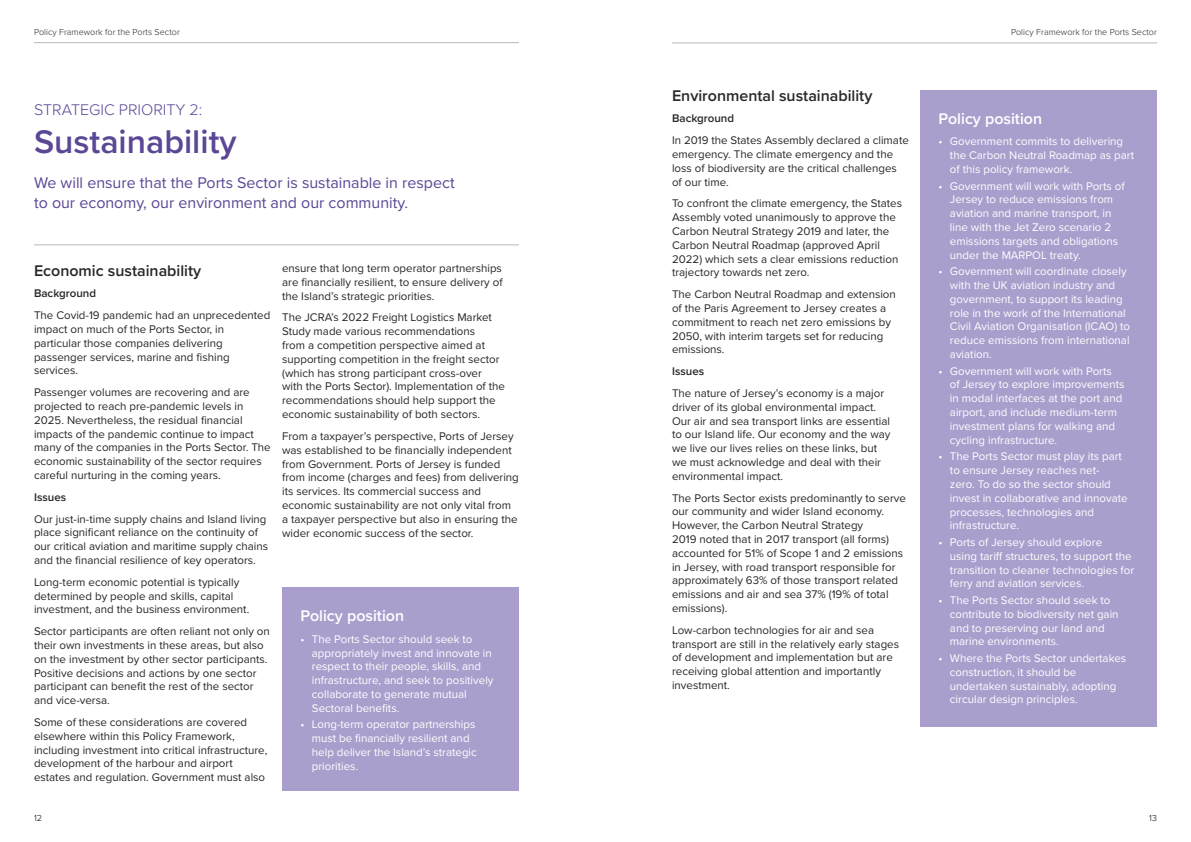
<style>
.page{position:relative;width:1191px;height:842px;background:#fff}
.page>*{position:absolute;margin:0;border:0;box-sizing:border-box;transform-origin:0 0}
.t1{font:600 34px "Proxima Nova";color:#5c4696}
.t2{font:16px/19.2px "Proxima Nova";color:#5c4696}
.t3{font:600 16px "Proxima Nova";color:#262727}
.t4{font:600 16px "Proxima Nova";color:#fff}
.t5{font:300 16px "Proxima Nova";color:#5c4696}
.t6{font:11.5px/13.8px "Proxima Nova";color:#262727}
.t7{font:11.5px/13.8px "Proxima Nova";color:#fff}
.t8{font:600 11.5px "Proxima Nova";color:#262727}
.t9{font:300 9px "Proxima Nova";color:#262727}
.t10{font:300 9px "Proxima Nova";color:#000}
</style>
<div class="page">
<hr style="left:34px;top:42px;width:485px;height:1px;background:#b5b9bc">
<hr style="left:672px;top:43px;width:485px;height:1px;background:#b5b9bc">
<hr style="left:34px;top:245px;width:485px;height:1px;background:#b5b9bc">
<div style="left:282px;top:587px;width:237px;height:204px;background:#aa9ecd"></div>
<div style="left:920px;top:90px;width:237px;height:636px;background:#aa9ecd"></div>
<p class="t9" style="left:34px;top:26px;width:147px">Policy Framework for the Ports Sector</p>
<h2 class="t5" style="left:34px;top:97px;width:170px">STRATEGIC PRIORITY 2:</h2>
<h1 class="t1" style="left:34px;top:116px;width:204px">Sustainability</h1>
<h2 class="t2" style="left:34px;top:173px;width:422px">We will ensure that the Ports Sector is sustainable in respect to our economy, our environment and our community.</h2>
<h2 class="t3" style="left:34px;top:258px;width:169px">Economic sustainability</h2>
<p class="t8" style="left:34px;top:285px;width:64px">Background</p>
<p class="t6" style="left:34px;top:308px;width:238px">The Covid-19 pandemic had an unprecedented impact on much of the Ports Sector, in particular those companies delivering passenger services, marine and fishing services.</p>
<p class="t6" style="left:34px;top:385px;width:238px">Passenger volumes are recovering and are projected to reach pre-pandemic levels in 2025. Nevertheless, the residual financial impacts of the pandemic continue to impact many of the companies in the Ports Sector. The economic sustainability of the sector requires careful nurturing in the coming years.</p>
<p class="t8" style="left:34px;top:488px;width:34px">Issues</p>
<p class="t6" style="left:34px;top:511px;width:236px">Our just-in-time supply chains and Island living place significant reliance on the continuity of our critical aviation and maritime supply chains and the financial resilience of key operators.</p>
<p class="t6" style="left:34px;top:575px;width:217px">Long-term economic potential is typically determined by people and skills, capital investment, and the business environment.</p>
<p class="t6" style="left:34px;top:624px;width:237px">Sector participants are often reliant not only on their own investments in these areas, but also on the investment by other sector participants.<br>Positive decisions and actions by one sector participant can benefit the rest of the sector and vice-versa.</p>
<p class="t6" style="left:34px;top:715px;width:235px">Some of these considerations are covered elsewhere within this Policy Framework, including investment into critical infrastructure, development of the harbour and airport estates and regulation. Government must also</p>
<p class="t6" style="left:282px;top:261px;width:222px;text-align:justify">ensure that long term operator partnerships are financially resilient, to ensure delivery of the Island’s strategic priorities.</p>
<p class="t6" style="left:282px;top:310px;width:224px">The JCRA’s 2022 Freight Logistics Market Study made various recommendations<br>from a competition perspective aimed at supporting competition in the freight sector (which has strong participant cross-over with the Ports Sector). Implementation of the recommendations should help support the economic sustainability of both sectors.</p>
<p class="t6" style="left:282px;top:429px;width:238px">From a taxpayer’s perspective, Ports of Jersey was established to be financially independent from Government. Ports of Jersey is funded from income (charges and fees) from delivering its services. Its commercial success and economic sustainability are not only vital from a taxpayer perspective but also in ensuring the wider economic success of the sector.</p>
<h2 class="t4" style="left:300px;top:604px;width:105px">Policy position</h2>
<p class="t7" style="left:312px;top:632px;width:183px;text-indent:-11px">• The Ports Sector should seek to appropriately invest and innovate in respect to their people, skills, and infrastructure, and seek to positively collaborate to generate mutual Sectoral benefits.</p>
<p class="t7" style="left:312px;top:717px;width:166px;text-indent:-11px">• Long-term operator partnerships must be financially resilient and help deliver the Island’s strategic priorities.</p>
<h2 class="t3" style="left:672px;top:83px;width:202px">Environmental sustainability</h2>
<p class="t8" style="left:672px;top:110px;width:64px">Background</p>
<p class="t6" style="left:672px;top:133px;width:238px">In 2019 the States Assembly declared a climate emergency. The climate emergency and the loss of biodiversity are the critical challenges of our time.</p>
<p class="t6" style="left:672px;top:196px;width:231px">To confront the climate emergency, the States Assembly voted unanimously to approve the Carbon Neutral Strategy 2019 and later, the Carbon Neutral Roadmap (approved April 2022) which sets a clear emissions reduction trajectory towards net zero.</p>
<p class="t6" style="left:672px;top:287px;width:225px">The Carbon Neutral Roadmap and extension of the Paris Agreement to Jersey creates a commitment to reach net zero emissions by 2050, with interim targets set for reducing emissions.</p>
<p class="t8" style="left:672px;top:363px;width:34px">Issues</p>
<p class="t6" style="left:672px;top:386px;width:220px">The nature of Jersey’s economy is a major driver of its global environmental impact.<br>Our air and sea transport links are essential to our Island life. Our economy and the way we live our lives relies on these links, but we must acknowledge and deal with their environmental impact.</p>
<p class="t6" style="left:672px;top:490px;width:235px">The Ports Sector exists predominantly to serve our community and wider Island economy.<br>However, the Carbon Neutral Strategy<br>2019 noted that in 2017 transport (all forms) accounted for 51% of Scope 1 and 2 emissions in Jersey, with road transport responsible for approximately 63% of those transport related emissions and air and sea 37% (19% of total emissions).</p>
<p class="t6" style="left:672px;top:623px;width:228px">Low-carbon technologies for air and sea transport are still in the relatively early stages of development and implementation but are receiving global attention and importantly investment.</p>
<p class="t9" style="left:1011px;top:26px;width:147px">Policy Framework for the Ports Sector</p>
<h2 class="t4" style="left:938px;top:106px;width:105px">Policy position</h2>
<p class="t7" style="left:950px;top:134px;width:186px;text-indent:-11px">• Government commits to delivering the Carbon Neutral Roadmap as part of this policy framework.</p>
<p class="t7" style="left:950px;top:178px;width:176px;text-indent:-11px">• Government will work with Ports of<br>Jersey to reduce emissions from aviation and marine transport, in line with the Jet Zero scenario 2 emissions targets and obligations under the MARPOL treaty.</p>
<p class="t7" style="left:950px;top:264px;width:182px;text-indent:-11px">• Government will coordinate closely with the UK aviation industry and government, to support its leading role in the work of the International<br>Civil Aviation Organisation (ICAO) to reduce emissions from international aviation.</p>
<p class="t7" style="left:950px;top:363px;width:176px;text-indent:-11px">• Government will work with Ports of Jersey to explore improvements in modal interfaces at the port and airport, and include medium-term investment plans for walking and cycling infrastructure.</p>
<p class="t7" style="left:950px;top:449px;width:179px;text-indent:-11px">• The Ports Sector must play its part to ensure Jersey reaches net-<br>zero. To do so the sector should invest in collaborative and innovate processes, technologies and infrastructure.</p>
<p class="t7" style="left:950px;top:535px;width:186px;text-indent:-11px">• Ports of Jersey should explore<br>using tariff structures, to support the transition to cleaner technologies for ferry and aviation services.</p>
<p class="t7" style="left:950px;top:593px;width:170px;text-indent:-11px">• The Ports Sector should seek to contribute to biodiversity net gain and to preserving our land and marine environments.</p>
<p class="t7" style="left:950px;top:651px;width:178px;text-indent:-11px">• Where the Ports Sector undertakes construction, it should be undertaken sustainably, adopting circular design principles.</p>
<p class="t10" style="left:34px;top:811px;width:10px">12</p>
<p class="t10" style="left:1149px;top:811px;width:9px">13</p>
</div>
